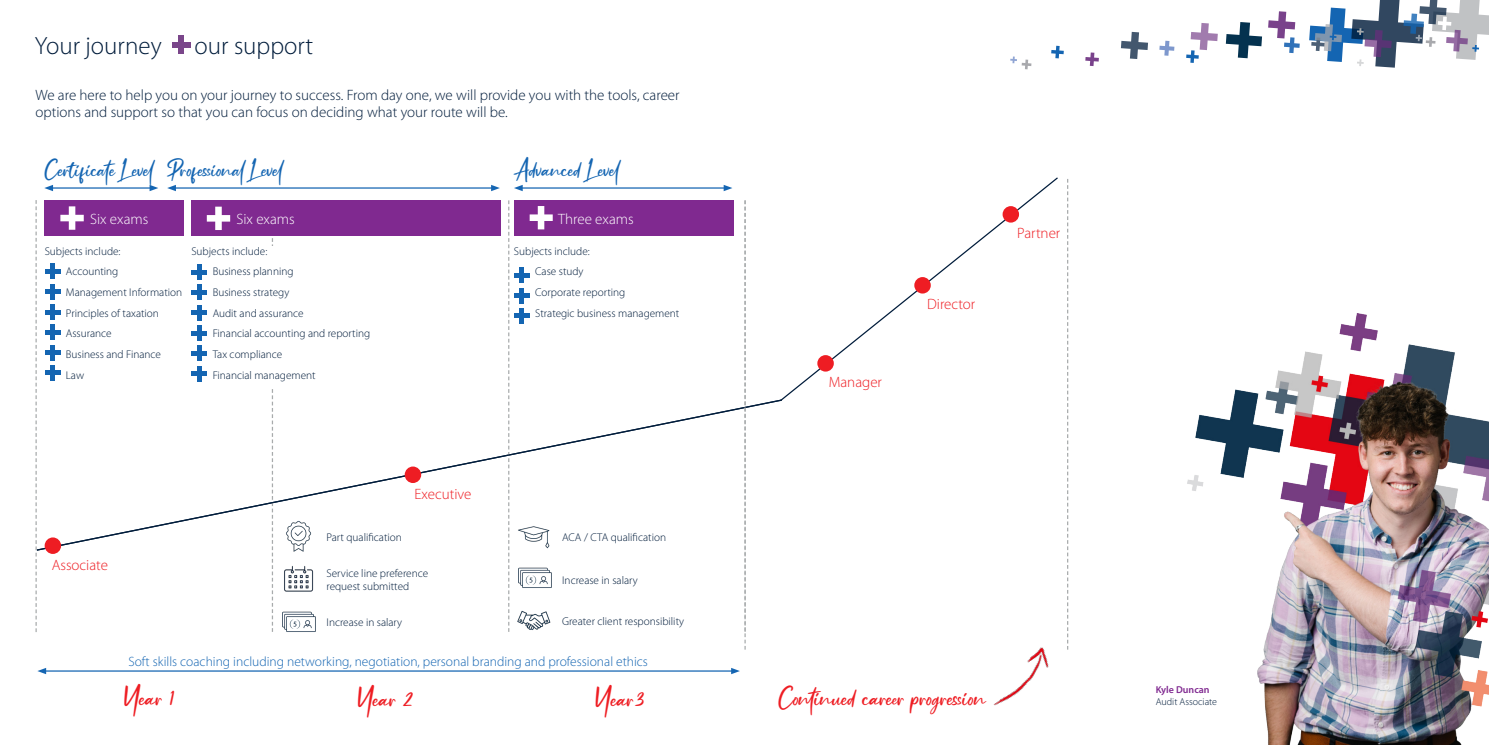
<style>
.page{position:relative;width:1489px;height:745px;background:#fff}
.page>*{position:absolute;margin:0;border:0;box-sizing:border-box;transform-origin:0 0}
.t1{font:25px "Ruthfully";color:#ee1d23}
.t2{font:300 25px "Myriad Pro";color:#001c3b}
.t3{font:22.5px "Ruthfully";color:#1465b2}
.t4{font:300 15px/17.5px "Myriad Pro";color:#001c3b}
.t5{font:300 15px "Myriad Pro";color:#ee1d23}
.t6{font:300 15px "Myriad Pro";color:#fff}
.t7{font:300 13.5px "Myriad Pro";color:#1465b2}
.t8{font:300 11.25px/13.5px "Myriad Pro";color:#001c3b}
.t9{font:300 10px "Myriad Pro";color:#001c3b}
.t10{font:600 10px "Myriad Pro";color:#802990}
</style>
<div class="page">
<div style="left:179px;top:35px;width:5px;height:19px;background:#7a468a"></div>
<div style="left:172px;top:42px;width:19px;height:5px;background:#7a468a"></div>
<svg style="left:272px;top:235px;width:1px;height:396px"></svg>
<hr style="left:44px;top:670px;width:689px;height:1px;background:#1465b2">
<svg style="left:37px;top:668px;width:9px;height:5px"></svg>
<svg style="left:731px;top:668px;width:9px;height:5px"></svg>
<svg style="left:508px;top:200px;width:1px;height:431px"></svg>
<svg style="left:37px;top:398px;width:741px;height:153px"></svg>
<svg style="left:35px;top:200px;width:2px;height:431px"></svg>
<img style="left:279px;top:516px;width:38px;height:36px">
<img style="left:284px;top:566px;width:30px;height:26px">
<img style="left:282px;top:611px;width:34px;height:21px">
<div style="left:45px;top:537px;width:16px;height:16px;background:#ee1d23;border-radius:50%"></div>
<img style="left:514px;top:517px;width:38px;height:34px">
<img style="left:517px;top:610px;width:34px;height:20px">
<div style="left:404px;top:466px;width:17px;height:16px;background:#ee1d23;border-radius:50%"></div>
<div style="left:44px;top:200px;width:140px;height:35px;background:#802990"></div>
<svg style="left:60px;top:206px;width:24px;height:23px"></svg>
<div style="left:50px;top:263px;width:5px;height:16px;background:#1465b2"></div>
<hr style="left:45px;top:269px;width:15px;height:4px;background:#1465b2">
<div style="left:50px;top:365px;width:5px;height:15px;background:#1465b2"></div>
<div style="left:45px;top:370px;width:15px;height:5px;background:#1465b2"></div>
<div style="left:50px;top:304px;width:5px;height:15px;background:#1465b2"></div>
<hr style="left:45px;top:310px;width:15px;height:4px;background:#1465b2">
<div style="left:50px;top:284px;width:5px;height:15px;background:#1465b2"></div>
<hr style="left:45px;top:289px;width:15px;height:4px;background:#1465b2">
<div style="left:50px;top:324px;width:5px;height:16px;background:#1465b2"></div>
<hr style="left:45px;top:330px;width:15px;height:4px;background:#1465b2">
<div style="left:50px;top:345px;width:5px;height:15px;background:#1465b2"></div>
<hr style="left:45px;top:350px;width:15px;height:4px;background:#1465b2">
<div style="left:191px;top:200px;width:309px;height:35px;background:#802990"></div>
<div style="left:191px;top:246px;width:184px;height:141px;background:#fff"></div>
<svg style="left:191px;top:264px;width:16px;height:15px"></svg>
<hr style="left:197px;top:264px;width:4px;height:15px;background:#1465b2">
<hr style="left:191px;top:270px;width:16px;height:4px;background:#1465b2">
<svg style="left:191px;top:366px;width:16px;height:15px"></svg>
<hr style="left:197px;top:366px;width:4px;height:15px;background:#1465b2">
<hr style="left:191px;top:371px;width:16px;height:4px;background:#1465b2">
<svg style="left:191px;top:305px;width:16px;height:15px"></svg>
<hr style="left:197px;top:305px;width:4px;height:15px;background:#1465b2">
<hr style="left:191px;top:310px;width:16px;height:4px;background:#1465b2">
<svg style="left:191px;top:284px;width:16px;height:16px"></svg>
<hr style="left:197px;top:284px;width:4px;height:16px;background:#1465b2">
<hr style="left:191px;top:290px;width:16px;height:4px;background:#1465b2">
<svg style="left:191px;top:325px;width:16px;height:15px"></svg>
<hr style="left:197px;top:325px;width:4px;height:15px;background:#1465b2">
<div style="left:191px;top:330px;width:16px;height:5px;background:#1465b2"></div>
<svg style="left:191px;top:345px;width:16px;height:16px"></svg>
<hr style="left:197px;top:345px;width:4px;height:16px;background:#1465b2">
<hr style="left:191px;top:351px;width:16px;height:4px;background:#1465b2">
<hr style="left:51px;top:187px;width:100px;height:1px;background:#1465b2">
<svg style="left:44px;top:185px;width:9px;height:6px"></svg>
<svg style="left:150px;top:185px;width:8px;height:6px"></svg>
<hr style="left:521px;top:187px;width:204px;height:1px;background:#1465b2">
<svg style="left:514px;top:185px;width:8px;height:6px"></svg>
<svg style="left:723px;top:185px;width:9px;height:6px"></svg>
<hr style="left:174px;top:187px;width:319px;height:1px;background:#1465b2">
<svg style="left:167px;top:185px;width:9px;height:6px"></svg>
<svg style="left:491px;top:185px;width:9px;height:6px"></svg>
<div style="left:514px;top:200px;width:219px;height:35px;background:#802990"></div>
<svg style="left:529px;top:206px;width:23px;height:23px"></svg>
<div style="left:519px;top:267px;width:5px;height:15px;background:#1465b2"></div>
<hr style="left:514px;top:273px;width:15px;height:4px;background:#1465b2">
<div style="left:519px;top:308px;width:5px;height:15px;background:#1465b2"></div>
<div style="left:514px;top:313px;width:15px;height:5px;background:#1465b2"></div>
<div style="left:519px;top:288px;width:5px;height:15px;background:#1465b2"></div>
<hr style="left:514px;top:293px;width:15px;height:4px;background:#1465b2">
<svg style="left:207px;top:206px;width:23px;height:24px"></svg>
<img style="left:518px;top:567px;width:34px;height:21px">
<img style="left:993px;top:647px;width:56px;height:59px">
<svg style="left:778px;top:177px;width:280px;height:225px"></svg>
<div style="left:914px;top:277px;width:16px;height:16px;background:#ee1d23;border-radius:50%"></div>
<div style="left:1002px;top:206px;width:17px;height:16px;background:#ee1d23;border-radius:50%"></div>
<svg style="left:744px;top:200px;width:1px;height:449px"></svg>
<div style="left:817px;top:355px;width:16px;height:16px;background:#ee1d23;border-radius:50%"></div>
<svg style="left:1067px;top:179px;width:1px;height:470px"></svg>
<svg style="left:1225px;top:22px;width:36px;height:36px"></svg>
<svg style="left:1159px;top:41px;width:15px;height:15px"></svg>
<svg style="left:1051px;top:46px;width:12px;height:12px"></svg>
<svg style="left:1268px;top:11px;width:31px;height:42px"></svg>
<svg style="left:1309px;top:0;width:179px;height:68px"></svg>
<svg style="left:1186px;top:23px;width:31px;height:40px"></svg>
<svg style="left:1085px;top:52px;width:13px;height:14px"></svg>
<svg style="left:1121px;top:32px;width:26px;height:27px"></svg>
<svg style="left:1010px;top:56px;width:21px;height:13px"></svg>
<img style="left:1187px;top:313px;width:301px;height:431px">
<p class="t2" style="left:35px;top:32px;width:128px">Your journey</p>
<p class="t2" style="left:194px;top:32px;width:120px">our support</p>
<p class="t4" style="left:35px;top:86px;width:645px">We are here to help you on your journey to success. From day one, we will provide you with the tools, career options and support so that you can focus on deciding what your route will be.</p>
<p class="t3" style="left:46px;top:152px;width:111px">Certificate Level</p>
<p class="t3" style="left:167px;top:152px;width:119px">Professional Level</p>
<p class="t3" style="left:513px;top:152px;width:109px">Advanced Level</p>
<p class="t6" style="left:558px;top:210px;width:77px">Three exams</p>
<p class="t8" style="left:514px;top:244px;width:77px">Subjects include:</p>
<p class="t8" style="left:535px;top:265px;width:50px">Case study</p>
<p class="t8" style="left:535px;top:285px;width:92px">Corporate reporting</p>
<p class="t8" style="left:535px;top:306px;width:146px">Strategic business management</p>
<p class="t6" style="left:90px;top:210px;width:60px">Six exams</p>
<p class="t8" style="left:45px;top:244px;width:77px">Subjects include:</p>
<p class="t8" style="left:66px;top:265px;width:54px">Accounting</p>
<p class="t8" style="left:66px;top:285px;width:118px">Management Information</p>
<p class="t8" style="left:66px;top:306px;width:95px">Principles of taxation</p>
<p class="t8" style="left:66px;top:327px;width:47px">Assurance</p>
<p class="t8" style="left:66px;top:347px;width:97px">Business and Finance</p>
<p class="t8" style="left:66px;top:368px;width:20px">Law</p>
<p class="t6" style="left:236px;top:210px;width:60px">Six exams</p>
<p class="t8" style="left:191px;top:244px;width:77px">Subjects include:</p>
<p class="t8" style="left:213px;top:265px;width:82px">Business planning</p>
<p class="t8" style="left:213px;top:285px;width:78px">Business strategy</p>
<p class="t8" style="left:213px;top:306px;width:92px">Audit and assurance</p>
<p class="t8" style="left:213px;top:327px;width:159px">Financial accounting and reporting</p>
<p class="t8" style="left:213px;top:347px;width:71px">Tax compliance</p>
<p class="t8" style="left:213px;top:368px;width:104px">Financial management</p>
<p class="t5" style="left:52px;top:556px;width:58px">Associate</p>
<p class="t5" style="left:414px;top:485px;width:58px">Executive</p>
<p class="t8" style="left:326px;top:530px;width:77px">Part qualification</p>
<p class="t8" style="left:326px;top:566px;width:103px">Service line preference request submitted</p>
<p class="t8" style="left:326px;top:615px;width:77px">Increase in salary</p>
<p class="t8" style="left:562px;top:530px;width:105px">ACA / CTA qualification</p>
<p class="t8" style="left:562px;top:573px;width:77px">Increase in salary</p>
<p class="t8" style="left:562px;top:614px;width:124px">Greater client responsibility</p>
<p class="t7" style="left:128px;top:653px;width:521px">Soft skills coaching including networking, negotiation, personal branding and professional ethics</p>
<p class="t1" style="left:124px;top:678px;width:51px">Year 1</p>
<p class="t1" style="left:358px;top:679px;width:55px">Year 2</p>
<p class="t1" style="left:596px;top:679px;width:49px">Year3</p>
<p class="t5" style="left:828px;top:374px;width:55px">Manager</p>
<p class="t5" style="left:927px;top:296px;width:50px">Director</p>
<p class="t5" style="left:1017px;top:225px;width:45px">Partner</p>
<p class="t1" style="left:780px;top:678px;width:207px">Continued career progression</p>
<p class="t10" style="left:1155px;top:682px;width:55px">Kyle Duncan</p>
<p class="t9" style="left:1155px;top:695px;width:63px">Audit Associate</p>
</div>
